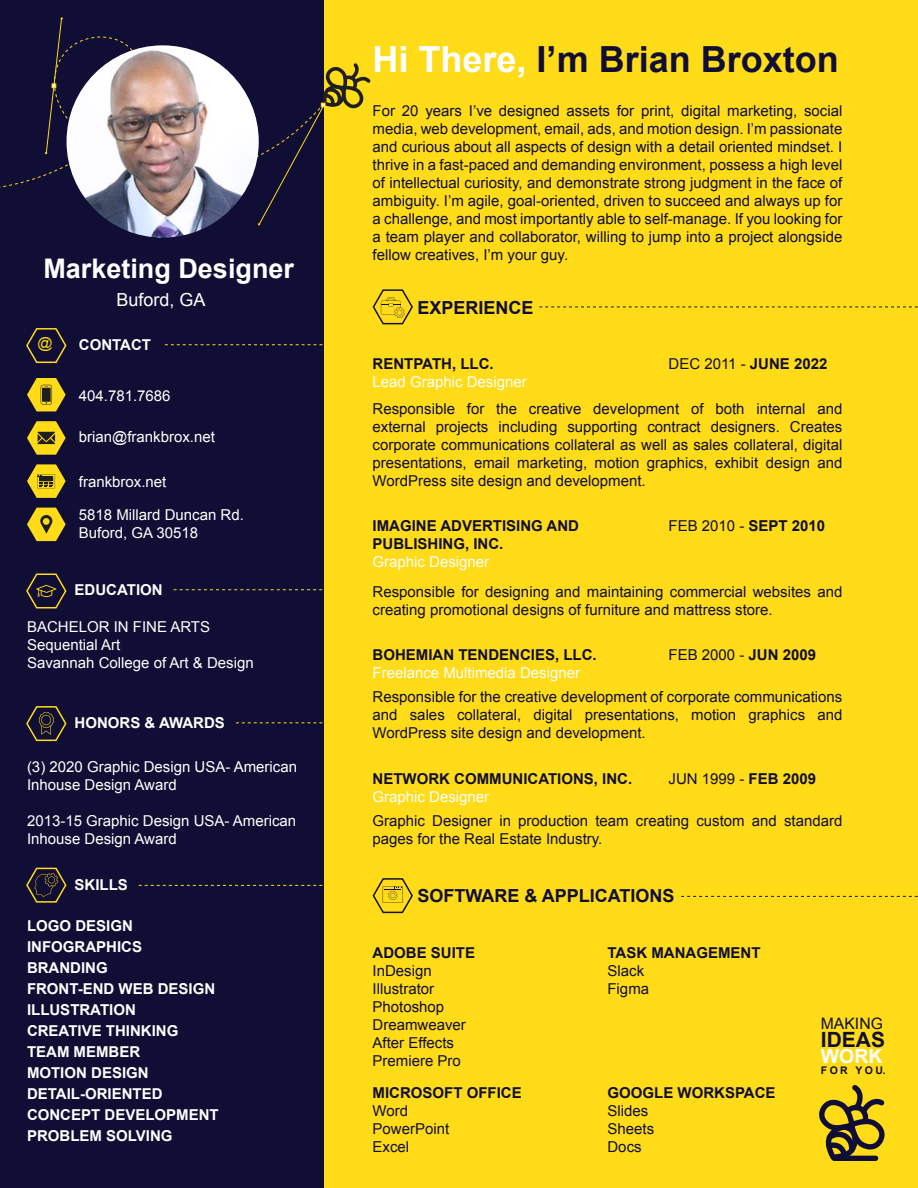
<style>
.page{position:relative;width:918px;height:1188px;background:#fff}
.page>*{position:absolute;margin:0;border:0;box-sizing:border-box;transform-origin:0 0}
.t1{font:700 36px "Arial";color:#100e34}
.t2{font:700 27px "Arial";color:#fff}
.t3{font:700 21px "Arial";color:#100e34}
.t4{font:700 19.5px "Arial";color:#fff}
.t5{font:700 18px "Arial";color:#100e34}
.t6{font:18px "Arial";color:#fff}
.t7{font:15.75px "Arial";color:#100e34}
.t8{font:15px/18px "Arial";color:#100e34}
.t9{font:15px/18px "Arial";color:#fff}
.t10{font:700 15px/21px "Arial";color:#fff}
.t11{font:700 15px/18px "Arial";color:#100e34}
.t12{font:15px "Arial";color:#ffdb18}
.t13{font:700 10.5px "Arial";letter-spacing:.23em;color:#100e34}
.s1{color:#fff}
.s2{font-weight:700}
</style>
<div class="page">
<div style="left:0;top:0;width:328px;height:1188px;background:#100e34"></div>
<div style="left:324px;top:0;width:594px;height:1188px;background:#ffdb18"></div>
<svg style="left:26px;top:328px;width:41px;height:35px"></svg>
<svg style="left:165px;top:344px;width:158px;height:1px"></svg>
<svg style="left:539px;top:307px;width:379px;height:1px"></svg>
<svg style="left:681px;top:896px;width:237px;height:1px"></svg>
<svg style="left:174px;top:589px;width:149px;height:1px"></svg>
<svg style="left:236px;top:722px;width:87px;height:1px"></svg>
<svg style="left:139px;top:885px;width:184px;height:1px"></svg>
<svg style="left:27px;top:508px;width:39px;height:33px"></svg>
<svg style="left:27px;top:421px;width:39px;height:34px"></svg>
<svg style="left:27px;top:378px;width:39px;height:33px"></svg>
<svg style="left:27px;top:464px;width:39px;height:34px"></svg>
<svg style="left:26px;top:573px;width:41px;height:36px"></svg>
<svg style="left:26px;top:706px;width:41px;height:36px"></svg>
<svg style="left:26px;top:867px;width:41px;height:36px"></svg>
<svg style="left:372px;top:289px;width:41px;height:36px"></svg>
<svg style="left:372px;top:878px;width:41px;height:36px"></svg>
<svg style="left:819px;top:1085px;width:66px;height:75px"></svg>
<div style="left:832px;top:1156px;width:46px;height:5px;background:#100e34;border-radius:3px"></div>
<svg style="left:0;top:17px;width:371px;height:215px"></svg>
<h2 class="t2" style="left:43px;top:251px;width:252px">Marketing Designer</h2>
<p class="t12" style="left:38px;top:333px;width:17px">@</p>
<p class="t6" style="left:116px;top:288px;width:91px">Buford, GA</p>
<p class="t10" style="left:79px;top:335px;width:74px">CONTACT</p>
<p class="t9" style="left:79px;top:387px;width:93px">404.781.7686</p>
<p class="t9" style="left:79px;top:427px;width:138px">brian@frankbrox.net</p>
<p class="t9" style="left:79px;top:473px;width:89px">frankbrox.net</p>
<p class="t9" style="left:79px;top:506px;width:167px">5818 Millard Duncan Rd.<br>Buford, GA 30518</p>
<p class="t10" style="left:75px;top:580px;width:90px">EDUCATION</p>
<p class="t9" style="left:27px;top:618px;width:228px">BACHELOR IN FINE ARTS<br>Sequential Art<br>Savannah College of Art &amp; Design</p>
<p class="t10" style="left:75px;top:713px;width:152px">HONORS &amp; AWARDS</p>
<p class="t9" style="left:27px;top:758px;width:272px">(3) 2020 Graphic Design USA- American<br>Inhouse Design Award</p>
<p class="t9" style="left:27px;top:812px;width:271px">2013-15 Graphic Design USA- American<br>Inhouse Design Award</p>
<p class="t10" style="left:75px;top:874px;width:55px">SKILLS</p>
<p class="t10" style="left:27px;top:916px;width:193px">LOGO DESIGN<br>INFOGRAPHICS<br>BRANDING<br>FRONT-END WEB DESIGN<br>ILLUSTRATION<br>CREATIVE THINKING<br>TEAM MEMBER<br>MOTION DESIGN<br>DETAIL-ORIENTED<br>CONCEPT DEVELOPMENT<br>PROBLEM SOLVING</p>
<h1 class="t1" style="left:373px;top:35px;width:468px"><span class="s1">Hi There,</span> I’m Brian Broxton</h1>
<p class="t8" style="left:373px;top:102px;width:471px;text-align:justify">For 20 years I’ve designed assets for print, digital marketing, social media, web development, email, ads, and motion design. I’m passionate and curious about all aspects of design with a detail oriented mindset. I thrive in a fast-paced and demanding environment, possess a high level of intellectual curiosity, and demonstrate strong judgment in the face of ambiguity. I’m agile, goal-oriented, driven to succeed and always up for a challenge, and most importantly able to self-manage. If you looking for a team player and collaborator, willing to jump into a project alongside fellow creatives, I’m your guy.</p>
<p class="t5" style="left:417px;top:295px;width:118px">EXPERIENCE</p>
<p class="t11" style="left:373px;top:355px;width:123px">RENTPATH, LLC.</p>
<p class="t9" style="left:373px;top:373px;width:156px">Lead Graphic Designer</p>
<p class="t8" style="left:669px;top:355px;width:160px">DEC 2011 - <span class="s2">JUNE 2022</span></p>
<p class="t8" style="left:373px;top:400px;width:471px;text-align:justify">Responsible for the creative development of both internal and external projects including supporting contract designers. Creates corporate communications collateral as well as sales collateral, digital presentations, email marketing, motion graphics, exhibit design and WordPress site design and development.</p>
<p class="t11" style="left:373px;top:517px;width:208px">IMAGINE ADVERTISING AND<br>PUBLISHING, INC.</p>
<p class="t9" style="left:373px;top:553px;width:118px">Graphic Designer</p>
<p class="t8" style="left:669px;top:517px;width:158px">FEB 2010 - <span class="s2">SEPT 2010</span></p>
<p class="t8" style="left:373px;top:582px;width:471px">Responsible for designing and maintaining commercial websites and creating promotional designs of furniture and mattress store.</p>
<p class="t11" style="left:373px;top:646px;width:226px">BOHEMIAN TENDENCIES, LLC.</p>
<p class="t9" style="left:373px;top:664px;width:209px">Freelance Multimedia Designer</p>
<p class="t8" style="left:669px;top:646px;width:149px">FEB 2000 - <span class="s2">JUN 2009</span></p>
<p class="t8" style="left:373px;top:688px;width:471px;text-align:justify">Responsible for the creative development of corporate communications and sales collateral, digital presentations, motion graphics and WordPress site design and development.</p>
<p class="t11" style="left:373px;top:770px;width:261px">NETWORK COMMUNICATIONS, INC.</p>
<p class="t9" style="left:373px;top:788px;width:118px">Graphic Designer</p>
<p class="t8" style="left:669px;top:770px;width:149px">JUN 1999 - <span class="s2">FEB 2009</span></p>
<p class="t8" style="left:373px;top:812px;width:471px">Graphic Designer in production team creating custom and standard pages for the Real Estate Industry.</p>
<p class="t5" style="left:417px;top:884px;width:259px">SOFTWARE &amp; APPLICATIONS</p>
<p class="t11" style="left:373px;top:944px;width:104px">ADOBE SUITE</p>
<p class="t8" style="left:373px;top:962px;width:95px">InDesign<br>Illustrator<br>Photoshop<br>Dreamweaver<br>After Effects<br>Premiere Pro</p>
<p class="t11" style="left:373px;top:1084px;width:151px">MICROSOFT OFFICE</p>
<p class="t8" style="left:373px;top:1102px;width:78px">Word<br>PowerPoint<br>Excel</p>
<p class="t11" style="left:608px;top:944px;width:155px">TASK MANAGEMENT</p>
<p class="t8" style="left:608px;top:962px;width:43px">Slack<br>Figma</p>
<p class="t11" style="left:608px;top:1084px;width:170px">GOOGLE WORKSPACE</p>
<p class="t8" style="left:608px;top:1102px;width:48px">Slides<br>Sheets<br>Docs</p>
<p class="t7" style="left:821px;top:1013px;width:64px">MAKING</p>
<h3 class="t3" style="left:821px;top:1026px;width:66px">IDEAS</h3>
<h3 class="t4" style="left:821px;top:1044px;width:63px">WORK</h3>
<p class="t13" style="left:821px;top:1063px;width:66px">FOR YOU.</p>
</div>
